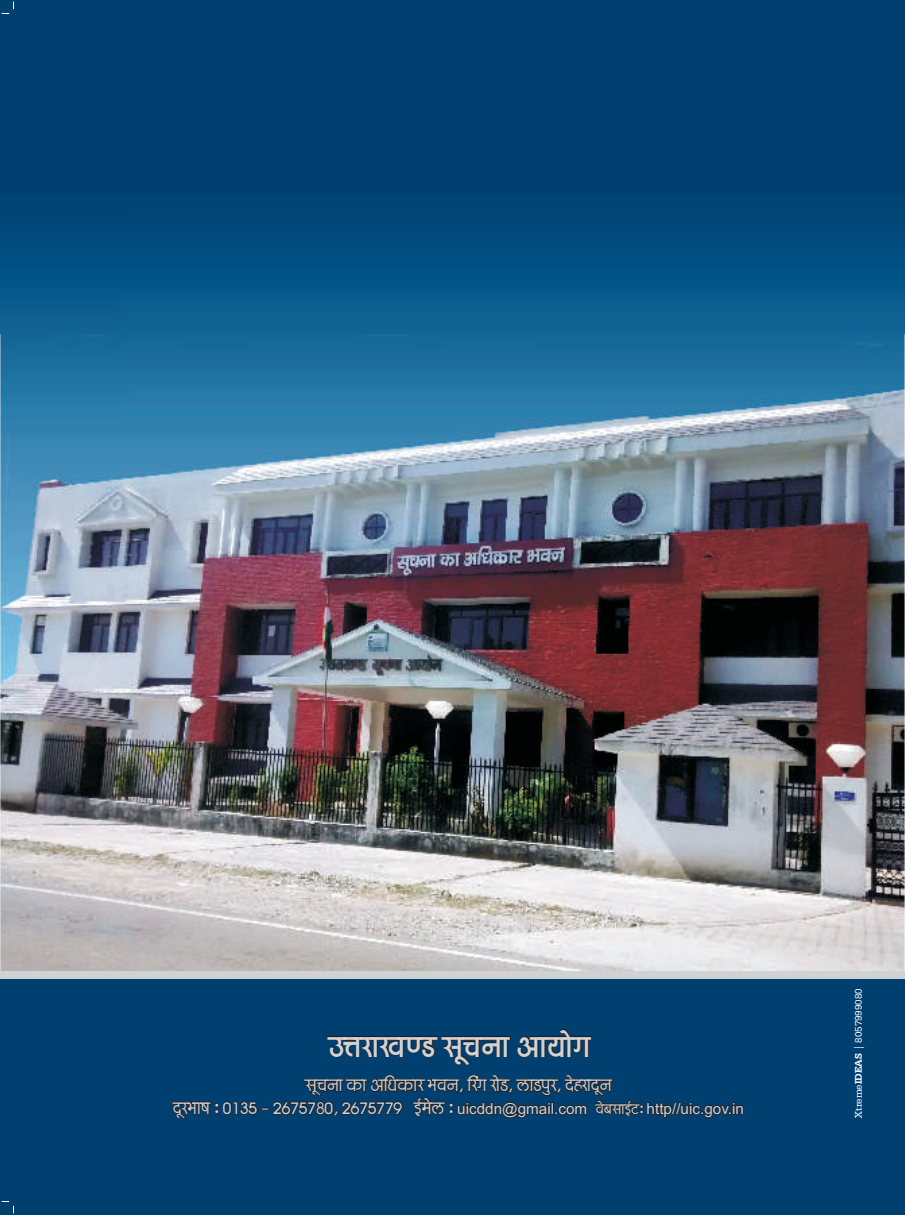
<style>
.page{position:relative;width:905px;height:1215px;background:#fff}
.page>*{position:absolute;margin:0;border:0;box-sizing:border-box;transform-origin:0 0}
.t1{font:700 31.2px "AA Golu";letter-spacing:-1.97em;color:#d1d2d4}
.t2{font:18.3px/22.5px "AA Golu";letter-spacing:-2.23em;color:#d1d2d4}
.t3{font:18.3px/22.5px "AA Golu";letter-spacing:-2.34em;color:#d1d2d4}
.t4{font:18.3px "AA Golu";letter-spacing:-2.075em;color:#d1d2d4}
.t5{font:15.3px "Arial";color:#d1d2d4}
.t6{font:15.3px "AA Golu";color:#d1d2d4}
.t7{font:10.2px "Serifa BT";color:#fff}
.s1{font-family:"AA Golu";font-size:18.3px}
.s2{font-family:"AA Golu"}
.s3{font-weight:700}
</style>
<div class="page">
<div style="left:0;top:0;width:904px;height:1215px;background:#004071"></div>
<img style="left:0;top:143px;width:904px;height:191px">
<img style="left:0;top:334px;width:904px;height:637px">
<div style="left:0;top:971px;width:904px;height:8px;background:#d1d2d4"></div>
<svg style="left:2px;top:1201px;width:12px;height:12px"></svg>
<svg style="left:2px;top:2px;width:12px;height:12px"></svg>
<h1 class="t1" style="left:328px;top:1036px;width:350px">MŸKJK[K.MLWPUKVK;KS X</h1>
<p class="t2" style="left:370px;top:1077px;width:81px;text-align:center">V<br>7</p>
<p class="t2" style="left:393px;top:1077px;width:101px">KDK</p>
<p class="t4" style="left:417px;top:1079px;width:227px">J ] FJA XJKS M] YK MIQ J] NS GJK N</p>
<p class="t2" style="left:324px;top:1077px;width:185px;text-indent:-8px">WP F<br>07SY</p>
<p class="t2" style="left:333px;top:1077px;width:66px;text-indent:-6px">U ]</p>
<p class="t2" style="left:339px;top:1077px;width:127px">KK/H<br>29</p>
<p class="t3" style="left:173px;top:1077px;width:309px;text-indent:133px">L<br>NWJHKK"K % 0135&amp; 267578 5 ZE</p>
<p class="t2" style="left:346px;top:1077px;width:114px">D<br>67 B</p>
<p class="t2" style="left:433px;top:1077px;width:86px">KOU</p>
<p class="t5" style="left:448px;top:1103px;width:141px"><span class="s1">%</span>uicddn@gmail.com</p>
<p class="t6" style="left:595px;top:1103px;width:50px">O</p>
<p class="t2" style="left:599px;top:1077px;width:72px">WU</p>
<p class="t5" style="left:604px;top:1103px;width:142px"><span class="s2">SCLKBZV%</span>http//uic.gov.in</p>
<p class="t7" style="left:854px;top:1118px;width:131px;rotate:-90deg">Xtreme<span class="s3">IDEAS</span> | 8057999080</p>
</div>
